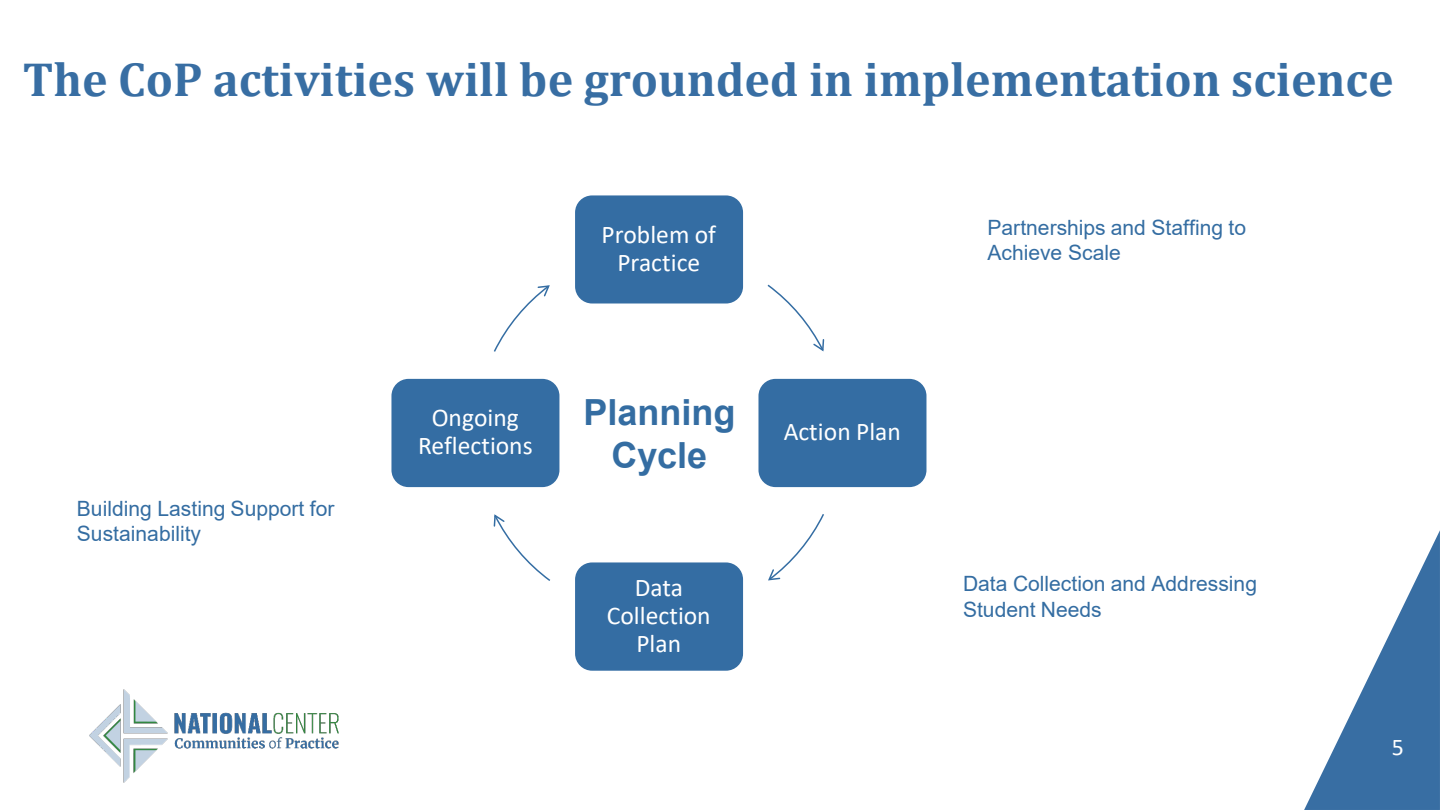
<style>
.page{position:relative;width:1440px;height:810px;background:#fff}
.page>*{position:absolute;margin:0;border:0;box-sizing:border-box;transform-origin:0 0}
.t1{font:700 48px "Cambria";color:#386ea3}
.t2{font:700 36px/43.2px "Arial";color:#346da2;text-align:center}
.t3{font:25.5px/27.9px "Calibri";color:#fff;text-align:center}
.t4{font:24px "Calibri";color:#fff}
.t5{font:21px/25.2px "Arial";color:#346da2}
</style>
<div class="page">
<svg style="left:1304px;top:530px;width:136px;height:280px"></svg>
<img style="left:90px;top:689px;width:248px;height:94px">
<div style="left:572px;top:192px;width:174px;height:115px;background:#346da3;border:3px solid #fff;border-radius:19px"></div>
<svg style="left:767px;top:284px;width:58px;height:68px"></svg>
<div style="left:755px;top:376px;width:174px;height:114px;background:#346da3;border:3px solid #fff;border-radius:19px"></div>
<svg style="left:768px;top:514px;width:56px;height:67px"></svg>
<div style="left:572px;top:559px;width:174px;height:115px;background:#346da3;border:3px solid #fff;border-radius:19px"></div>
<svg style="left:493px;top:514px;width:58px;height:67px"></svg>
<div style="left:388px;top:376px;width:174px;height:114px;background:#346da3;border:3px solid #fff;border-radius:19px"></div>
<svg style="left:494px;top:285px;width:56px;height:67px"></svg>
<p class="t1" style="left:23px;top:46px;width:1372px">The CoP activities will be grounded in implementation science</p>
<p class="t5" style="left:77px;top:495px;width:259px">Building Lasting Support for<br>Sustainability</p>
<p class="t3" style="left:418px;top:403px;width:116px">Ongoing<br>Reflections</p>
<p class="t3" style="left:602px;top:220px;width:116px">Problem of<br>Practice</p>
<h2 class="t2" style="left:583px;top:391px;width:153px">Planning<br>Cycle</h2>
<p class="t3" style="left:607px;top:573px;width:105px">Data<br>Collection<br>Plan</p>
<p class="t3" style="left:784px;top:417px;width:119px">Action Plan</p>
<p class="t5" style="left:988px;top:214px;width:260px">Partnerships and Staffing to<br>Achieve Scale</p>
<p class="t5" style="left:963px;top:571px;width:296px">Data Collection and Addressing<br>Student Needs</p>
<p class="t4" style="left:1392px;top:731px;width:14px">5</p>
</div>
